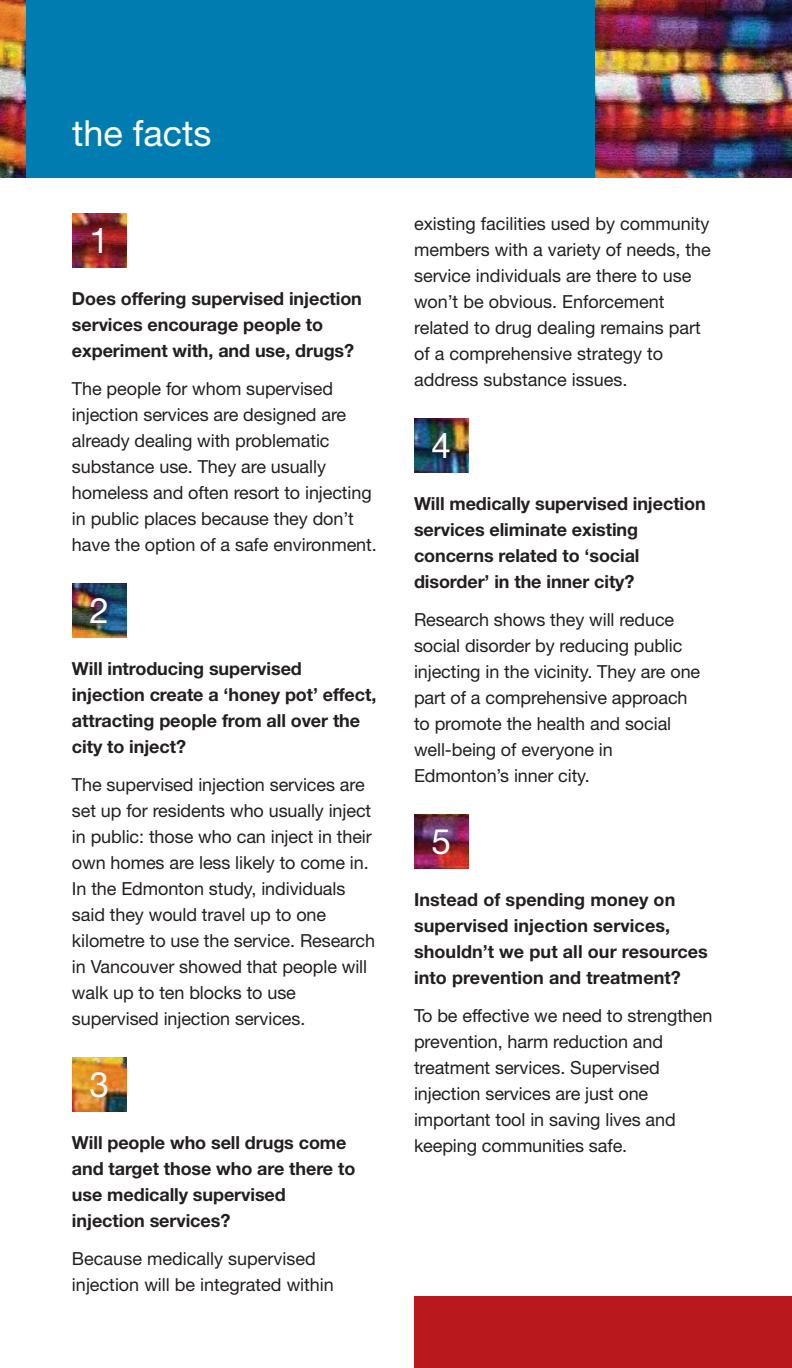
<style>
.page{position:relative;width:792px;height:1368px;background:#fff}
.page>*{position:absolute;margin:0;border:0;box-sizing:border-box;transform-origin:0 0}
.t1{font:36px "Helvetica Neue";color:#fff}
.t2{font:35.2px "Helvetica Neue";color:#fff}
.t3{font:18px/26px "Helvetica Neue";letter-spacing:-.005em;color:#231f20}
.t4{font:700 18px/26px "Helvetica Neue";letter-spacing:-.005em;color:#231f20}
</style>
<div class="page">
<div style="left:1px;top:0;width:790px;height:177px;background:#007cb1"></div>
<img style="left:72px;top:583px;width:54px;height:54px">
<img style="left:72px;top:1057px;width:54px;height:54px">
<img style="left:72px;top:213px;width:54px;height:54px">
<img style="left:414px;top:418px;width:54px;height:54px">
<img style="left:414px;top:814px;width:54px;height:54px">
<img style="left:0;top:0;width:26px;height:177px">
<img style="left:595px;top:0;width:197px;height:177px">
<div style="left:414px;top:1296px;width:378px;height:72px;background:#b9181d"></div>
<h1 class="t1" style="left:72px;top:120px;width:141px">the facts</h1>
<h2 class="t2" style="left:89px;top:228px;width:21px">1</h2>
<p class="t4" style="left:72px;top:287px;width:291px">Does offering supervised injection services encourage people to experiment with, and use, drugs?</p>
<p class="t3" style="left:72px;top:378px;width:306px">The people for whom supervised injection services are designed are already dealing with problematic substance use. They are usually homeless and often resort to injecting in public places because they don’t have the option of a safe environment.</p>
<h2 class="t2" style="left:89px;top:598px;width:21px">2</h2>
<p class="t4" style="left:72px;top:657px;width:306px">Will introducing supervised injection create a ‘honey pot’ effect, attracting people from all over the city to inject?</p>
<p class="t3" style="left:72px;top:774px;width:305px">The supervised injection services are set up for residents who usually inject in public: those who can inject in their own homes are less likely to come in.<br>In the Edmonton study, individuals said they would travel up to one kilometre to use the service. Research in Vancouver showed that people will walk up to ten blocks to use supervised injection services.</p>
<h2 class="t2" style="left:89px;top:1072px;width:21px">3</h2>
<p class="t4" style="left:72px;top:1131px;width:285px">Will people who sell drugs come and target those who are there to use medically supervised injection services?</p>
<p class="t3" style="left:72px;top:1248px;width:263px">Because medically supervised injection will be integrated within</p>
<p class="t3" style="left:414px;top:213px;width:298px">existing facilities used by community members with a variety of needs, the service individuals are there to use won’t be obvious. Enforcement related to drug dealing remains part of a comprehensive strategy to address substance issues.</p>
<h2 class="t2" style="left:431px;top:433px;width:21px">4</h2>
<p class="t4" style="left:414px;top:492px;width:293px">Will medically supervised injection services eliminate existing concerns related to ‘social disorder’ in the inner city?</p>
<p class="t3" style="left:414px;top:609px;width:288px">Research shows they will reduce social disorder by reducing public injecting in the vicinity. They are one part of a comprehensive approach to promote the health and social well-being of everyone in<br>Edmonton’s inner city.</p>
<h2 class="t2" style="left:431px;top:829px;width:21px">5</h2>
<p class="t4" style="left:414px;top:888px;width:295px">Instead of spending money on supervised injection services, shouldn’t we put all our resources into prevention and treatment?</p>
<p class="t3" style="left:414px;top:1005px;width:300px">To be effective we need to strengthen prevention, harm reduction and treatment services. Supervised injection services are just one important tool in saving lives and keeping communities safe.</p>
</div>
